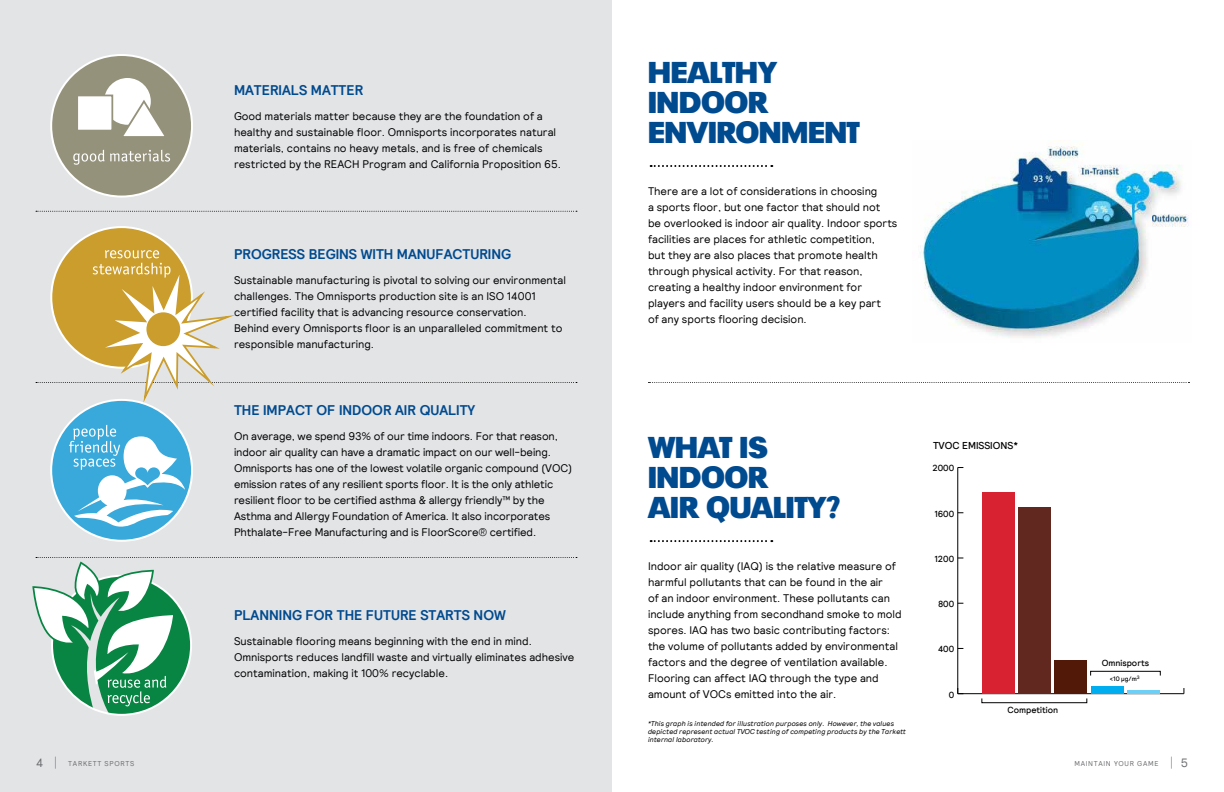
<style>
.page{position:relative;width:1224px;height:792px;background:#fff}
.page>*{position:absolute;margin:0;border:0;box-sizing:border-box;transform-origin:0 0}
.t1{font:900 30px/30px "Plak Com";color:#004a8f}
.t2{font:700 14px "Relative";color:#004a8f}
.t3{font:11px/16px "Relative";color:#000}
.t4{font:500 10px "Relative";color:#000}
.t5{font:500 8.8px "Relative";color:#000}
.t6{font:italic 7px/8.4px "Relative";color:#000}
.t7{font:7px "Relative";letter-spacing:.1em;color:#6d6e71}
.t8{font:500 6.4px "Relative";color:#000}
.s1{font-size:12px}
.s2{font-family:"Gotham";font-weight:300;font-size:13px}
</style>
<div class="page">
<div style="left:0;top:0;width:612px;height:792px;background:#e2e4e6"></div>
<svg style="left:36px;top:211px;width:541px;height:1px"></svg>
<svg style="left:648px;top:382px;width:541px;height:1px"></svg>
<div style="left:51px;top:55px;width:141px;height:142px;background:#95927c;border-radius:50%"></div>
<div style="left:103px;top:77px;width:49px;height:49px;background:#fff;border-radius:50%"></div>
<div style="left:102px;top:76px;width:51px;height:51px;border:2px solid #95927c;border-radius:50%"></div>
<svg style="left:118px;top:99px;width:46px;height:38px"></svg>
<div style="left:76px;top:95px;width:37px;height:37px;background:#fff;border:2px solid #95927c"></div>
<svg style="left:73px;top:150px;width:97px;height:15px"></svg>
<div style="left:51px;top:227px;width:141px;height:141px;background:#ca9d2c;border-radius:50%"></div>
<svg style="left:36px;top:250px;width:541px;height:153px"></svg>
<div style="left:51px;top:400px;width:141px;height:141px;background:#38a9da;border-radius:50%"></div>
<svg style="left:69px;top:425px;width:116px;height:103px"></svg>
<svg style="left:32px;top:557px;width:545px;height:159px"></svg>
<img style="left:920px;top:141px;width:269px;height:197px">
<hr style="left:958px;top:693px;width:226px;height:1px;background:#000">
<hr style="left:958px;top:468px;width:1px;height:226px;background:#000">
<hr style="left:1127px;top:690px;width:32px;height:4px;background:#6dcff6">
<div style="left:1091px;top:686px;width:32px;height:8px;background:#00aeef"></div>
<div style="left:1055px;top:660px;width:32px;height:34px;background:#521908"></div>
<div style="left:1018px;top:507px;width:33px;height:187px;background:#61281f"></div>
<div style="left:982px;top:492px;width:33px;height:202px;background:#d92231"></div>
<div style="left:981px;top:698px;width:106px;height:5px;border:1px solid #000"></div>
<div style="left:1090px;top:671px;width:71px;height:5px;border:1px solid #000"></div>
<svg style="left:651px;top:165px;width:121px;height:2px"></svg>
<svg style="left:651px;top:540px;width:121px;height:2px"></svg>
<p class="t7" style="left:36px;top:759px;width:100px"><span class="s1">4</span> <span class="s2">|</span> TARKETT SPORTS</p>
<p class="t2" style="left:234px;top:82px;width:131px">MATERIALS MATTER</p>
<p class="t3" style="left:234px;top:108px;width:329px">Good materials matter because they are the foundation of a healthy and sustainable floor. Omnisports incorporates natural materials, contains no heavy metals, and is free of chemicals restricted by the REACH Program and California Proposition 65.</p>
<p class="t2" style="left:234px;top:246px;width:279px">PROGRESS BEGINS WITH MANUFACTURING</p>
<p class="t3" style="left:234px;top:272px;width:334px">Sustainable manufacturing is pivotal to solving our environmental challenges. The Omnisports production site is an ISO 14001 certified facility that is advancing resource conservation.<br>Behind every Omnisports floor is an unparalleled commitment to responsible manufacturing.</p>
<p class="t2" style="left:234px;top:402px;width:243px">THE IMPACT OF INDOOR AIR QUALITY</p>
<p class="t3" style="left:234px;top:428px;width:339px">On average, we spend 93% of our time indoors. For that reason, indoor air quality can have a dramatic impact on our well-being.<br>Omnisports has one of the lowest volatile organic compound (VOC) emission rates of any resilient sports floor. It is the only athletic resilient floor to be certified asthma &amp; allergy friendly™ by the Asthma and Allergy Foundation of America. It also incorporates Phthalate-Free Manufacturing and is FloorScore® certified.</p>
<p class="t2" style="left:234px;top:608px;width:273px">PLANNING FOR THE FUTURE STARTS NOW</p>
<p class="t3" style="left:234px;top:634px;width:342px">Sustainable flooring means beginning with the end in mind.<br>Omnisports reduces landfill waste and virtually eliminates adhesive contamination, making it 100% recyclable.</p>
<h1 class="t1" style="left:648px;top:58px;width:213px">HEALTHY<br>INDOOR<br>ENVIRONMENT</h1>
<p class="t3" style="left:648px;top:183px;width:251px">There are a lot of considerations in choosing<br>a sports floor, but one factor that should not<br>be overlooked is indoor air quality. Indoor sports facilities are places for athletic competition,<br>but they are also places that promote health through physical activity. For that reason, creating a healthy indoor environment for players and facility users should be a key part<br>of any sports flooring decision.</p>
<h1 class="t1" style="left:648px;top:432px;width:194px">WHAT IS<br>INDOOR<br>AIR QUALITY?</h1>
<p class="t3" style="left:648px;top:558px;width:255px">Indoor air quality (IAQ) is the relative measure of harmful pollutants that can be found in the air<br>of an indoor environment. These pollutants can include anything from secondhand smoke to mold spores. IAQ has two basic contributing factors: the volume of pollutants added by environmental factors and the degree of ventilation available.<br>Flooring can affect IAQ through the type and amount of VOCs emitted into the air.</p>
<p class="t6" style="left:648px;top:719px;width:260px">*This graph is intended for illustration purposes only. However, the values depicted represent actual TVOC testing of competing products by the Tarkett internal laboratory.</p>
<p class="t4" style="left:933px;top:439px;width:87px">TVOC EMISSIONS*</p>
<p class="t5" style="left:933px;top:463px;width:23px">2000</p>
<p class="t5" style="left:934px;top:509px;width:21px">1600</p>
<p class="t5" style="left:935px;top:554px;width:21px">1200</p>
<p class="t5" style="left:938px;top:599px;width:18px">800</p>
<p class="t5" style="left:938px;top:644px;width:18px">400</p>
<p class="t5" style="left:949px;top:690px;width:7px">0</p>
<p class="t5" style="left:1008px;top:705px;width:52px">Competition</p>
<p class="t5" style="left:1102px;top:658px;width:49px">Omnisports</p>
<p class="t8" style="left:1110px;top:675px;width:31px">&lt;10 µg/m<sup>3</sup></p>
<p class="t7" style="left:1074px;top:759px;width:115px">MAINTAIN YOUR GAME <span class="s2">|</span> <span class="s1">5</span></p>
</div>
